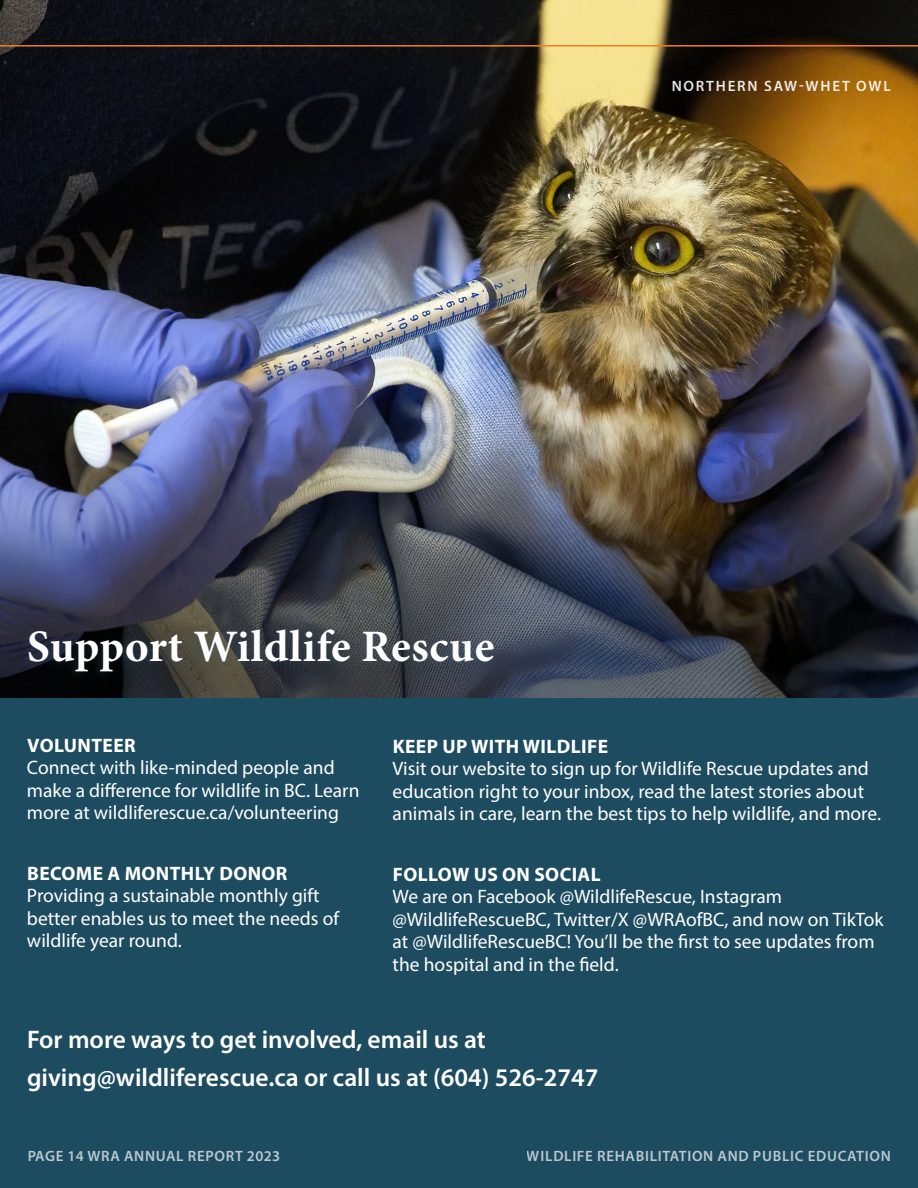
<style>
.page{position:relative;width:918px;height:1188px;background:#fff}
.page>*{position:absolute;margin:0;border:0;box-sizing:border-box;transform-origin:0 0}
.t1{font:700 45px "Minion Pro";letter-spacing:.01em;color:#fff}
.t2{font:600 25.5px/37.5px "Myriad Pro";color:#fff}
.t3{font:19.5px/22.5px "Myriad Pro";color:#fff}
.t4{font:700 19.5px "Myriad Pro";letter-spacing:.02em;color:#fff}
.t5{font:600 15px "Myriad Pro";letter-spacing:.045em;color:#fff}
.t6{font:600 15px "Myriad Pro";letter-spacing:.12em;color:#fff}
</style>
<div class="page">
<img style="left:0;top:0;width:918px;height:370px">
<img style="left:0;top:370px;width:918px;height:329px">
<div style="left:17px;top:624px;width:480px;height:58px;background:#2a5067;opacity:.35"></div>
<div style="left:0;top:699px;width:918px;height:489px;background:#1d4b60"></div>
<hr style="left:0;top:45px;width:918px;height:2px;background:#f57e20">
<p class="t6" style="left:672px;top:76px;width:221px">NORTHERN SAW-WHET OWL</p>
<h1 class="t1" style="left:27px;top:614px;width:469px">Support Wildlife Rescue</h1>
<p class="t4" style="left:27px;top:732px;width:110px">VOLUNTEER</p>
<p class="t3" style="left:27px;top:756px;width:334px">Connect with like-minded people and make a difference for wildlife in BC. Learn more at wildliferescue.ca/volunteering</p>
<p class="t4" style="left:27px;top:860px;width:262px">BECOME A MONTHLY DONOR</p>
<p class="t3" style="left:27px;top:884px;width:314px">Providing a sustainable monthly gift better enables us to meet the needs of wildlife year round.</p>
<p class="t4" style="left:393px;top:734px;width:217px">KEEP UP WITH WILDLIFE</p>
<p class="t3" style="left:393px;top:757px;width:490px">Visit our website to sign up for Wildlife Rescue updates and education right to your inbox, read the latest stories about animals in care, learn the best tips to help wildlife, and more.</p>
<p class="t4" style="left:393px;top:862px;width:209px">FOLLOW US ON SOCIAL</p>
<p class="t3" style="left:393px;top:885px;width:493px">We are on Facebook @WildlifeRescue, Instagram @WildlifeRescueBC, Twitter/X @WRAofBC, and now on TikTok at @WildlifeRescueBC! You’ll be the first to see updates from the hospital and in the field.</p>
<h2 class="t2" style="left:27px;top:1020px;width:573px">For more ways to get involved, email us at giving@wildliferescue.ca or call us at (604) 526-2747</h2>
<p class="t5" style="left:27px;top:1146px;width:255px">PAGE 14 WRA ANNUAL REPORT 2023</p>
<p class="t5" style="left:527px;top:1146px;width:365px">WILDLIFE REHABILITATION AND PUBLIC EDUCATION</p>
</div>
